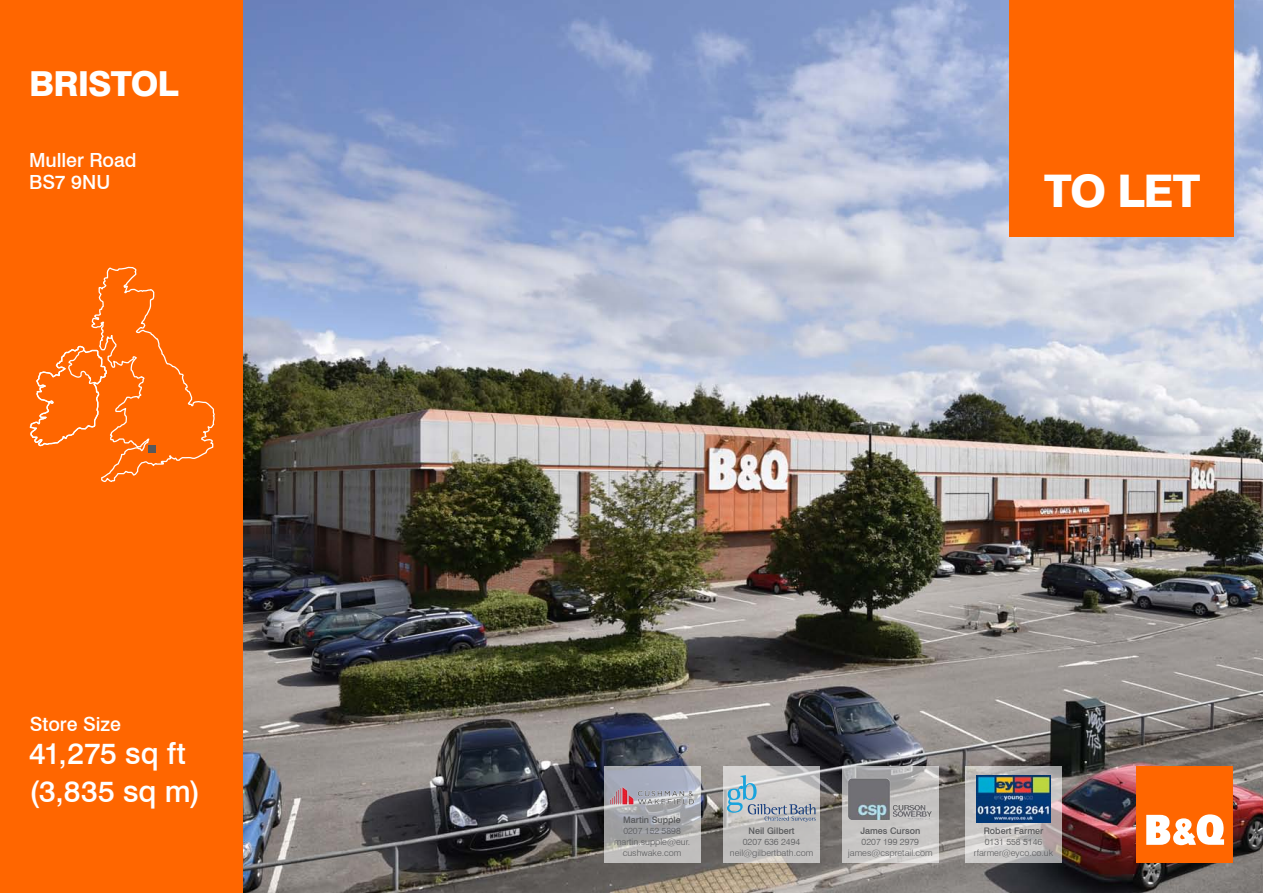
<style>
.page{position:relative;width:1263px;height:893px;background:#fff}
.page>*{position:absolute;margin:0;border:0;box-sizing:border-box;transform-origin:0 0}
.t1{font:800 45px "Swiss 721 BT";color:#fff}
.t2{font:800 34.5px "Swiss 721 BT";letter-spacing:-.03em;color:#fff}
.t3{font:500 30px/37.5px "Swiss 721 BT";letter-spacing:-.005em;color:#fff}
.t4{font:500 19.5px/22.5px "Swiss 721 BT";color:#fff}
.t5{font:300 9px/10.8px "Swiss 721 BT";color:#57585a;text-align:center}
.t6{font:500 9px "Swiss 721 BT";color:#57585a}
</style>
<div class="page">
<img style="left:242px;top:0;width:1021px;height:893px">
<div style="left:1136px;top:766px;width:97px;height:97px;background:#f60"></div>
<svg style="left:1146px;top:814px;width:78px;height:31px"></svg>
<div style="left:0;top:0;width:242px;height:893px;background:#f60"></div>
<svg style="left:30px;top:267px;width:185px;height:215px"></svg>
<div style="left:148px;top:445px;width:8px;height:8px;background:#57585a"></div>
<svg style="left:604px;top:766px;width:96px;height:97px;background:#b0b1b4"></svg>
<svg style="left:842px;top:766px;width:97px;height:97px;background:#c7c5c4"></svg>
<img style="left:846px;top:775px;width:89px;height:48px">
<svg style="left:965px;top:766px;width:97px;height:97px;background:#c4bfbf"></svg>
<img style="left:976px;top:775px;width:75px;height:48px">
<svg style="left:723px;top:766px;width:97px;height:97px;background:#c3c1bf"></svg>
<svg style="left:727px;top:775px;width:89px;height:47px;background:#b5bfc6"></svg>
<img style="left:608px;top:780px;width:88px;height:36px">
<div style="left:1009px;top:0;width:224px;height:236px;background:#f60"></div>
<p class="t2" style="left:29px;top:63px;width:151px">BRISTOL</p>
<p class="t4" style="left:29px;top:148px;width:109px">Muller Road<br>BS7 9NU</p>
<p class="t4" style="left:30px;top:713px;width:93px">Store Size</p>
<p class="t3" style="left:29px;top:735px;width:173px">41,275 sq ft (3,835 sq m)</p>
<p class="t1" style="left:1044px;top:163px;width:158px">TO LET</p>
<p class="t6" style="left:623px;top:815px;width:59px">Martin Supple</p>
<p class="t5" style="left:623px;top:825px;width:59px">0207 152 5898</p>
<p class="t5" style="left:614px;top:836px;width:77px">martin.supple@eur. cushwake.com</p>
<p class="t6" style="left:748px;top:826px;width:48px">Neil Gilbert</p>
<p class="t5" style="left:743px;top:836px;width:59px">0207 636 2494</p>
<p class="t5" style="left:730px;top:847px;width:85px">neil@gilbertbath.com</p>
<p class="t6" style="left:860px;top:826px;width:61px">James Curson</p>
<p class="t5" style="left:862px;top:836px;width:59px">0207 199 2979</p>
<p class="t5" style="left:848px;top:847px;width:86px">james@cspretail.com</p>
<p class="t6" style="left:984px;top:826px;width:61px">Robert Farmer</p>
<p class="t5" style="left:985px;top:836px;width:59px">0131 558 5146</p>
<p class="t5" style="left:974px;top:847px;width:81px">rfarmer@eyco.co.uk</p>
</div>
